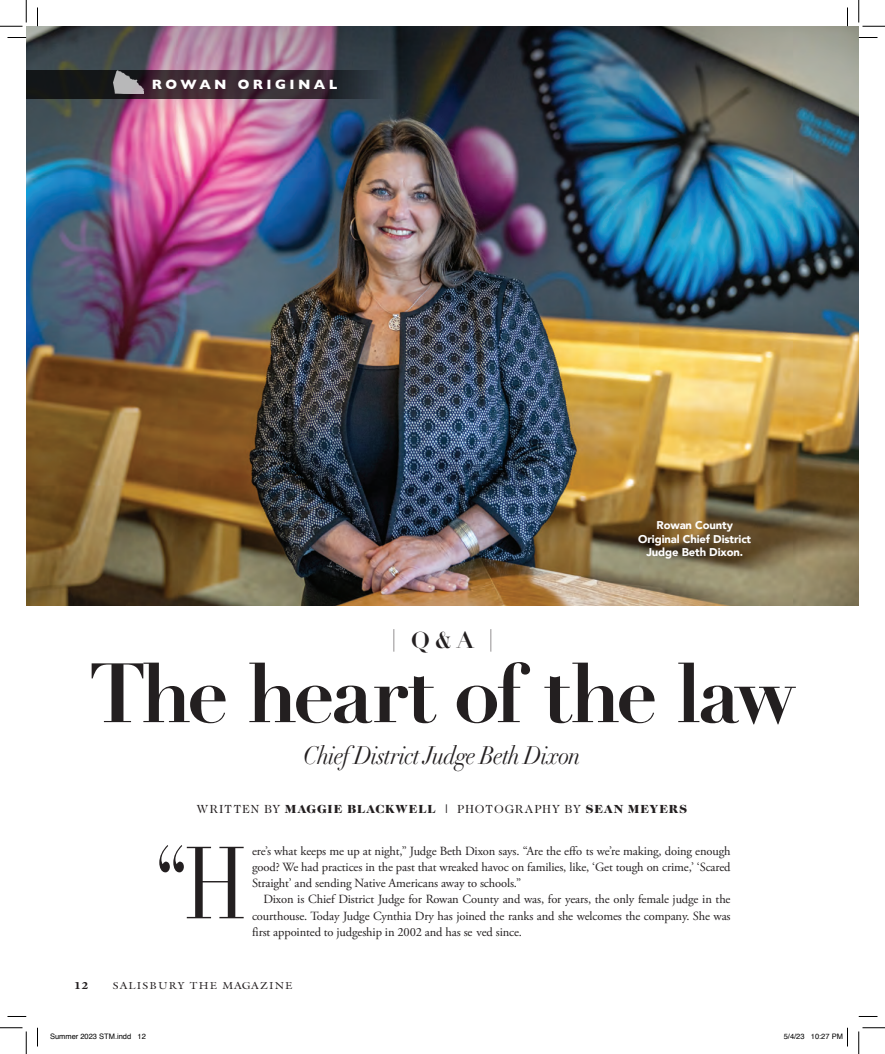
<style>
.page{position:relative;width:885px;height:1054px;background:#fff}
.page>*{position:absolute;margin:0;border:0;box-sizing:border-box;transform-origin:0 0}
.t1{font:100.5px "Didot LT Pro";color:#231f20;scale:.75 1}
.t2{font:700 82.5px "Didot LT Pro";letter-spacing:-.06em;color:#231f20}
.t3{font:italic 25px "Didot LT Pro";letter-spacing:-.035em;color:#231f20;scale:.9 1}
.t4{font:700 22.5px "Didot LT Pro";color:#231f20}
.t5{font:700 13.75px "Gill Sans";letter-spacing:.25em;color:#fff}
.t6{font:12.5px/16.2px "Adobe Garamond Pro";letter-spacing:-.01em;color:#231f20;text-align:justify}
.t7{font:900 11.88px "Caslon Two Twenty Four";letter-spacing:.075em;color:#231f20;scale:1.05 1}
.t8{font:900 11.25px/13.8px "Avenir";letter-spacing:-.01em;color:#fff;text-align:center}
.t9{font:10.12px "Galliard";letter-spacing:.1em;color:#231f20;scale:1.11 1}
.t10{font:900 10.12px "Galliard";color:#231f20;scale:1.11 1}
.t11{font:7.5px "Helvetica";color:#000}
.s1{font-weight:400}
</style>
<div class="page">
<img style="left:26px;top:26px;width:833px;height:579px">
<svg style="left:26px;top:70px;width:361px;height:28px;background:#2d252c"></svg>
<img style="left:113px;top:70px;width:31px;height:24px">
<svg style="left:8px;top:37px;width:18px;height:1px"></svg>
<svg style="left:859px;top:37px;width:19px;height:1px"></svg>
<svg style="left:8px;top:1016px;width:18px;height:1px"></svg>
<svg style="left:859px;top:1016px;width:19px;height:1px"></svg>
<svg style="left:37px;top:8px;width:1px;height:18px"></svg>
<svg style="left:37px;top:1028px;width:1px;height:18px"></svg>
<svg style="left:847px;top:8px;width:1px;height:18px"></svg>
<svg style="left:0;top:0;width:27px;height:27px"></svg>
<svg style="left:0;top:1027px;width:27px;height:27px"></svg>
<svg style="left:859px;top:0;width:26px;height:27px"></svg>
<svg style="left:859px;top:1027px;width:26px;height:27px"></svg>
<svg style="left:847px;top:1028px;width:1px;height:18px"></svg>
<p class="t5" style="left:152px;top:74px;width:187px">ROWAN ORIGINAL</p>
<h3 class="t4" style="left:391px;top:626px;width:104px">| Q &amp; A |</h3>
<p class="t8" style="left:638px;top:518px;width:114px">Rowan County<br>Original Chief District<br>Judge Beth Dixon.</p>
<h2 class="t2" style="left:88px;top:642px;width:709px">The heart of the law</h2>
<h3 class="t3" style="left:304px;top:740px;width:309px">Chief District Judge Beth Dixon</h3>
<p class="t7" style="left:197px;top:802px;width:469px"><span class="s1">WRITTEN BY</span> MAGGIE BLACKWELL <span class="s1">| PHOTOGRAPHY BY</span> SEAN MEYERS</p>
<h1 class="t1" style="left:155px;top:824px;width:123px">“H</h1>
<p class="t6" style="left:252px;top:843px;width:480px">ere’s what keeps me up at night,” Judge Beth Dixon says. “Are the effo ts we’re making, doing enough good? We had practices in the past that wreaked havoc on families, like, ‘Get tough on crime,’ ‘Scared Straight’ and sending Native Americans away to schools.”</p>
<p class="t6" style="left:252px;top:891px;width:480px;text-indent:11px">Dixon is Chief District Judge for Rowan County and was, for years, the only female judge in the courthouse. Today Judge Cynthia Dry has joined the ranks and she welcomes the company. She was first appointed to judgeship in 2002 and has se ved since.</p>
<p class="t10" style="left:74px;top:979px;width:14px">12</p>
<p class="t9" style="left:113px;top:979px;width:163px">SALISBURY THE MAGAZINE</p>
<p class="t11" style="left:50px;top:1030px;width:97px">Summer 2023 STM.indd 12</p>
<p class="t11" style="left:784px;top:1030px;width:61px">5/4/23 10:27 PM</p>
</div>
